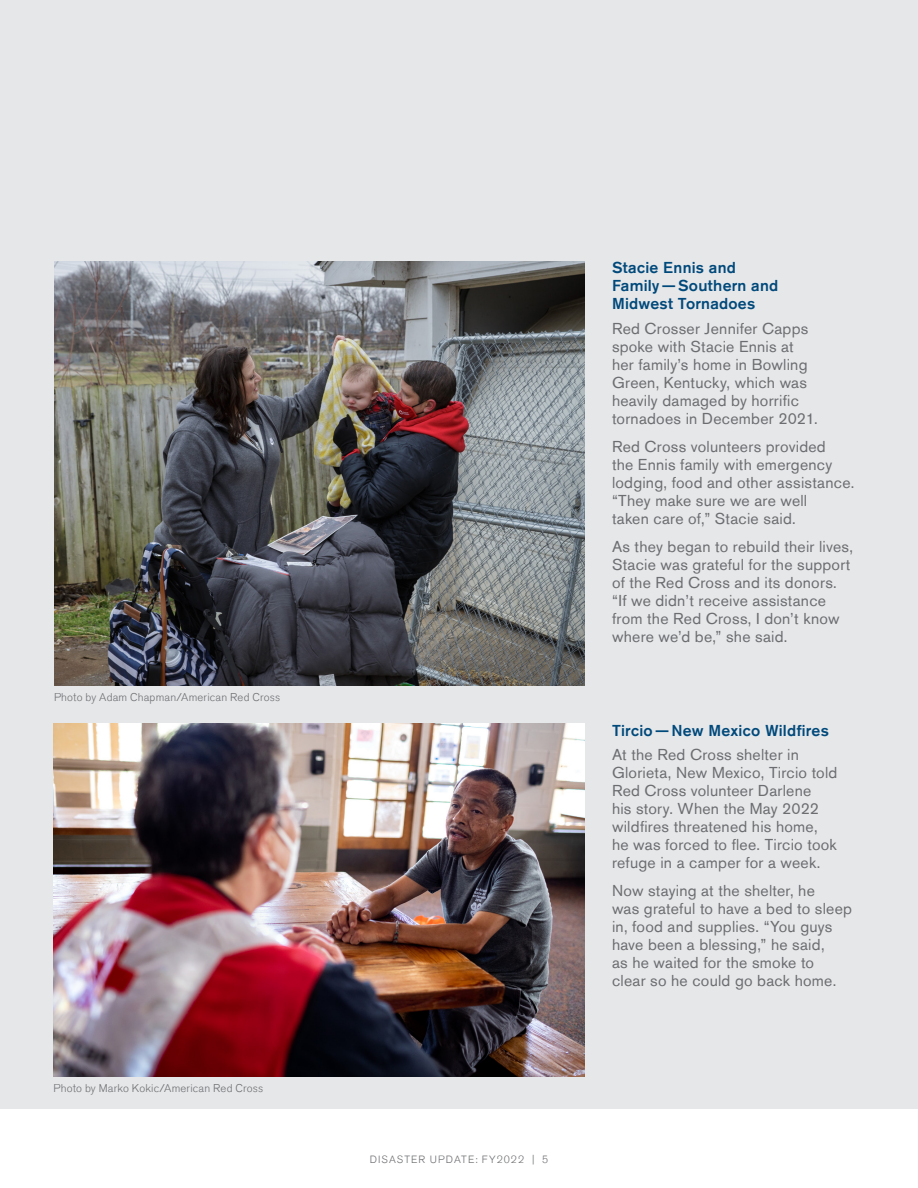
<style>
.page{position:relative;width:918px;height:1188px;background:#fff}
.page>*{position:absolute;margin:0;border:0;box-sizing:border-box;transform-origin:0 0}
.Body_Text{font:15.75px/18px "Akzidenz Grotesk Std";letter-spacing:.015em;color:#6c6d70}
.Body_Text-2{font:500 15.75px/18px "Akzidenz Grotesk Std";letter-spacing:.015em;color:#00497b}
.Caption_top{font:300 11.25px "Akzidenz Grotesk Std";letter-spacing:.015em;color:#6c6d70}
.t1{font:300 10.5px "Akzidenz Grotesk Std";letter-spacing:.1em;color:#6c6d70}
</style>
<div class="page">
<div style="left:0;top:0;width:918px;height:1108px;background:#e6e7e9"></div>
<img style="left:54px;top:262px;width:531px;height:424px">
<img style="left:53px;top:724px;width:531px;height:353px">
<p class="Caption_top" style="left:54px;top:691px;width:228px">Photo by Adam Chapman/American Red Cross</p>
<p class="Caption_top" style="left:53px;top:1082px;width:211px">Photo by Marko Kokic/American Red Cross</p>
<p class="Body_Text-2" style="left:612px;top:259px;width:168px">Stacie Ennis and<br>Family—Southern and<br>Midwest Tornadoes</p>
<p class="Body_Text" style="left:612px;top:320px;width:207px">Red Crosser Jennifer Capps spoke with Stacie Ennis at her family’s home in Bowling<br>Green, Kentucky, which was heavily damaged by horrific tornadoes in December 2021.</p>
<p class="Body_Text" style="left:612px;top:437px;width:244px">Red Cross volunteers provided<br>the Ennis family with emergency lodging, food and other assistance. “They make sure we are well<br>taken care of,” Stacie said.</p>
<p class="Body_Text" style="left:612px;top:537px;width:243px">As they began to rebuild their lives,<br>Stacie was grateful for the support of the Red Cross and its donors. “If we didn’t receive assistance from the Red Cross, I don’t know where we’d be,” she said.</p>
<p class="Body_Text-2" style="left:612px;top:721px;width:219px">Tircio — New Mexico Wildfires</p>
<p class="Body_Text" style="left:612px;top:746px;width:227px">At the Red Cross shelter in<br>Glorieta, New Mexico, Tircio told<br>Red Cross volunteer Darlene<br>his story. When the May 2022 wildfires threatened his home, he was forced to flee. Tircio took refuge in a camper for a week.</p>
<p class="Body_Text" style="left:612px;top:881px;width:242px">Now staying at the shelter, he<br>was grateful to have a bed to sleep in, food and supplies. “You guys have been a blessing,” he said,<br>as he waited for the smoke to<br>clear so he could go back home.</p>
<p class="t1" style="left:370px;top:1154px;width:180px">DISASTER UPDATE: FY2022 | 5</p>
</div>
